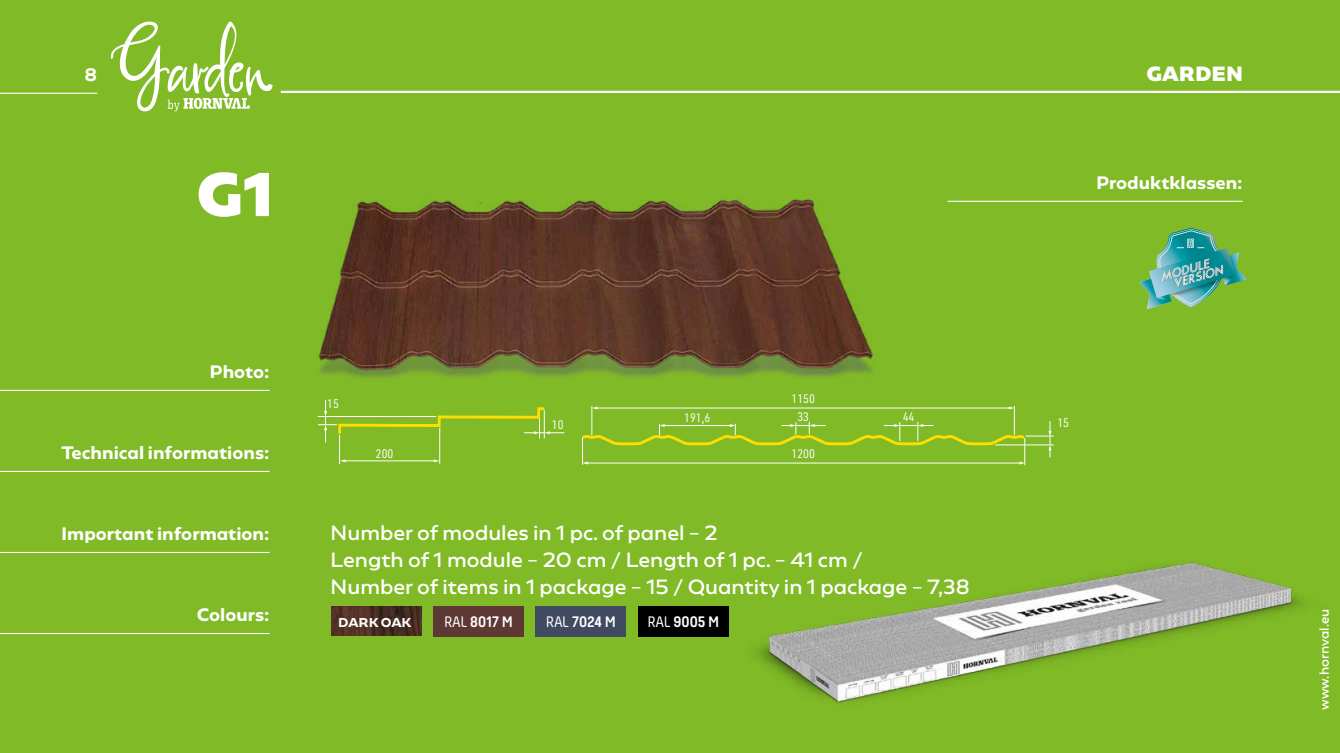
<style>
.page{position:relative;width:1340px;height:753px;background:#fff}
.page>*{position:absolute;margin:0;border:0;box-sizing:border-box;transform-origin:0 0}
.t1{font:900 54px "Geometrica";color:#fff}
.t2{font:18px/27px "Geometrica";color:#fff}
.t3{font:900 18px "Geometrica";color:#fff}
.t4{font:700 15.75px "Geometrica";color:#fff}
.t5{font:700 15.75px "Hansom FY";color:#fff}
.t6{font:12.15px "URWDIN Semi Cond";color:#fff}
.t7{font:11.25px "Geometrica";color:#fff}
.t8{font:700 11.25px "Geometrica";color:#fff}
.s1{font-weight:400}
</style>
<div class="page">
<div style="left:0;top:0;width:1339px;height:753px;background:#80ba27"></div>
<hr style="left:0;top:93px;width:97px;height:1px;background:#fff">
<hr style="left:281px;top:91px;width:1058px;height:2px;background:#fff">
<hr style="left:0;top:552px;width:269px;height:1px;background:#fff">
<hr style="left:0;top:471px;width:269px;height:1px;background:#fff">
<hr style="left:0;top:390px;width:269px;height:1px;background:#fff">
<svg style="left:110px;top:21px;width:162px;height:91px"></svg>
<hr style="left:0;top:633px;width:269px;height:1px;background:#fff">
<hr style="left:947px;top:201px;width:295px;height:1px;background:#fff">
<img style="left:723px;top:562px;width:581px;height:141px">
<svg style="left:1139px;top:228px;width:108px;height:81px"></svg>
<img style="left:318px;top:199px;width:555px;height:179px">
<hr style="left:995px;top:444px;width:59px;height:1px;background:#fff">
<svg style="left:582px;top:406px;width:471px;height:59px"></svg>
<svg style="left:318px;top:399px;width:246px;height:65px"></svg>
<img style="left:331px;top:606px;width:90px;height:29px">
<div style="left:535px;top:606px;width:91px;height:30px;background:#404a60"></div>
<div style="left:433px;top:606px;width:91px;height:30px;background:#5e3834"></div>
<div style="left:638px;top:606px;width:90px;height:30px;background:#000"></div>
<p class="t4" style="left:85px;top:64px;width:14px">8</p>
<p class="t3" style="left:1146px;top:61px;width:98px">GARDEN</p>
<h1 class="t1" style="left:196px;top:156px;width:79px">G1</h1>
<p class="t4" style="left:1096px;top:172px;width:148px">Produktklassen:</p>
<p class="t4" style="left:210px;top:361px;width:61px">Photo:</p>
<p class="t6" style="left:327px;top:395px;width:13px">15</p>
<p class="t6" style="left:791px;top:390px;width:25px">1150</p>
<p class="t6" style="left:552px;top:416px;width:13px">10</p>
<p class="t6" style="left:684px;top:410px;width:28px">191,6</p>
<p class="t6" style="left:797px;top:409px;width:13px">33</p>
<p class="t6" style="left:902px;top:409px;width:13px">44</p>
<p class="t6" style="left:1057px;top:414px;width:13px">15</p>
<p class="t4" style="left:61px;top:442px;width:210px">Technical informations:</p>
<p class="t6" style="left:376px;top:445px;width:19px">200</p>
<p class="t6" style="left:791px;top:445px;width:25px">1200</p>
<p class="t4" style="left:61px;top:523px;width:210px">Important information:</p>
<p class="t2" style="left:330px;top:519px;width:641px">Number of modules in 1 pc. of panel – 2<br>Length of 1 module – 20 cm / Length of 1 pc. – 41 cm /<br>Number of items in 1 package – 15 / Quantity in 1 package – 7,38</p>
<p class="t4" style="left:197px;top:604px;width:74px">Colours:</p>
<p class="t7" style="left:1316px;top:710px;width:102px;rotate:-90deg">www.hornval.eu</p>
<p class="t8" style="left:338px;top:614px;width:75px">DARK OAK</p>
<p class="t5" style="left:444px;top:612px;width:70px"><span class="s1">RAL</span> 8017 M</p>
<p class="t5" style="left:546px;top:612px;width:71px"><span class="s1">RAL</span> 7024 M</p>
<p class="t5" style="left:647px;top:612px;width:73px"><span class="s1">RAL</span> 9005 M</p>
</div>
